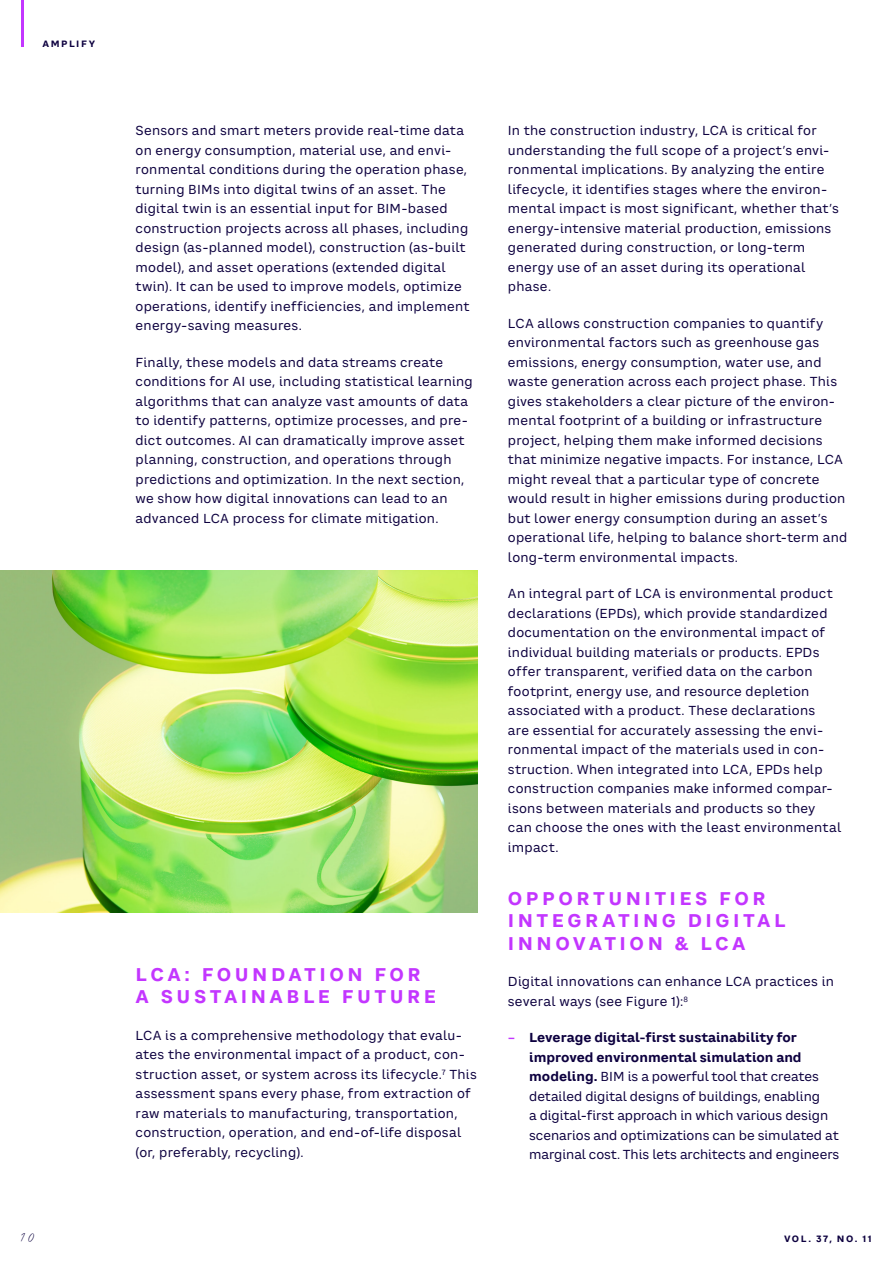
<style>
.page{position:relative;width:893px;height:1263px;background:#fff}
.page>*{position:absolute;margin:0;border:0;box-sizing:border-box;transform-origin:0 0}
.AR_SUB_HEADING_1_12_15pt{font:700 18px/22.5px "CA Saygon Text";letter-spacing:.19em;color:#c336ff}
.GEN_PAGE_NUMBER_LEFT_10_10{font:15px "ADL Notes";color:#0d003f}
.AR_BODYTEXT_8_5_13pt{font:12.75px/19.5px "CA Saygon Text";letter-spacing:.02em;color:#0d003f}
.AR_BODYTEXT_8_5_13pt-2{font:12.75px/19.5px "CA Saygon Text";color:#0d003f}
.GEN_RUNNING_HEADER_TEXT_RR_6_7{font:700 9px "CA Saygon Text";letter-spacing:.17em;color:#0d003f}
.GEN_RUNNING_HEADER_TEXT_RL_6_7{font:700 9px "CA Saygon Text";letter-spacing:.17em;color:#0d003f}
.s1{font-weight:700;color:#c336ff}
.s2{font-weight:700}
</style>
<div class="page">
<img style="left:0;top:571px;width:477px;height:342px">
<hr style="left:21px;top:0;width:2px;height:47px;background:#c336ff">
<p class="GEN_RUNNING_HEADER_TEXT_RL_6_7" style="left:43px;top:37px;width:54px">AMPLIFY</p>
<p class="GEN_PAGE_NUMBER_LEFT_10_10" style="left:21px;top:1227px;width:15px">10</p>
<p class="AR_BODYTEXT_8_5_13pt" style="left:136px;top:121px;width:335px">Sensors and smart meters provide real-time data on energy consumption, material use, and envi&shy;ronmental conditions during the operation phase, turning BIMs into digital twins of an asset. The digital twin is an essential input for BIM-based construction projects across all phases, including design (as-planned model), construction (as-built model), and asset operations (extended digital twin). It can be used to improve models, optimize operations, identify inefficiencies, and implement energy-saving measures.</p>
<p class="AR_BODYTEXT_8_5_13pt" style="left:136px;top:352px;width:339px">Finally, these models and data streams create conditions for AI use, including statistical learning algorithms that can analyze vast amounts of data to identify patterns, optimize processes, and pre&shy;dict outcomes. AI can dramatically improve asset planning, construction, and operations through predictions and optimization. In the next section, we show how digital innovations can lead to an advanced LCA process for climate mitigation.</p>
<p class="AR_SUB_HEADING_1_12_15pt" style="left:136px;top:963px;width:302px">LCA: FOUNDATION FOR<br>A SUSTAINABLE FUTURE</p>
<p class="AR_BODYTEXT_8_5_13pt" style="left:136px;top:1025px;width:343px">LCA is a comprehensive methodology that evalu&shy;ates the environmental impact of a product, con&shy;struction asset, or system across its lifecycle.<sup>7</sup> This assessment spans every phase, from extraction of raw materials to manufacturing, transportation, construction, operation, and end-of-life disposal (or, preferably, recycling).</p>
<p class="AR_BODYTEXT_8_5_13pt" style="left:508px;top:121px;width:333px">In the construction industry, LCA is critical for understanding the full scope of a project’s envi&shy;ronmental implications. By analyzing the entire lifecycle, it identifies stages where the environ&shy;mental impact is most significant, whether that’s energy-intensive material production, emissions generated during construction, or long-term energy use of an asset during its operational phase.</p>
<p class="AR_BODYTEXT_8_5_13pt" style="left:508px;top:313px;width:341px">LCA allows construction companies to quantify environmental factors such as greenhouse gas emissions, energy consumption, water use, and waste generation across each project phase. This gives stakeholders a clear picture of the environ&shy;mental footprint of a building or infrastructure project, helping them make informed decisions that minimize negative impacts. For instance, LCA might reveal that a particular type of concrete would result in higher emissions during production but lower energy consumption during an asset’s operational life, helping to balance short-term and long-term environmental impacts.</p>
<p class="AR_BODYTEXT_8_5_13pt" style="left:508px;top:584px;width:335px">An integral part of LCA is environmental product declarations (EPDs), which provide standardized documentation on the environmental impact of individual building materials or products. EPDs offer transparent, verified data on the carbon footprint, energy use, and resource depletion associated with a product. These declarations<br>are essential for accurately assessing the envi&shy;ronmental impact of the materials used in con&shy;struction. When integrated into LCA, EPDs help construction companies make informed compar&shy;isons between materials and products so they can choose the ones with the least environmental impact.</p>
<p class="AR_SUB_HEADING_1_12_15pt" style="left:508px;top:887px;width:279px">OPPORTUNITIES FOR<br>INTEGRATING DIGITAL<br>INNOVATION &amp; LCA</p>
<p class="AR_BODYTEXT_8_5_13pt" style="left:508px;top:972px;width:327px">Digital innovations can enhance LCA practices in several ways (see Figure 1):<sup>8</sup></p>
<p class="AR_BODYTEXT_8_5_13pt-2" style="left:529px;top:1028px;width:312px;text-indent:-21px"><span class="s1">–</span> <span class="s2">Leverage digital-first sustainability for improved environmental simulation and modeling.</span> BIM is a powerful tool that creates detailed digital designs of buildings, enabling<br>a digital-first approach in which various design scenarios and optimizations can be simulated at marginal cost. This lets architects and engineers</p>
<p class="GEN_RUNNING_HEADER_TEXT_RR_6_7" style="left:784px;top:1231px;width:89px">VOL. 37, NO. 11</p>
</div>
